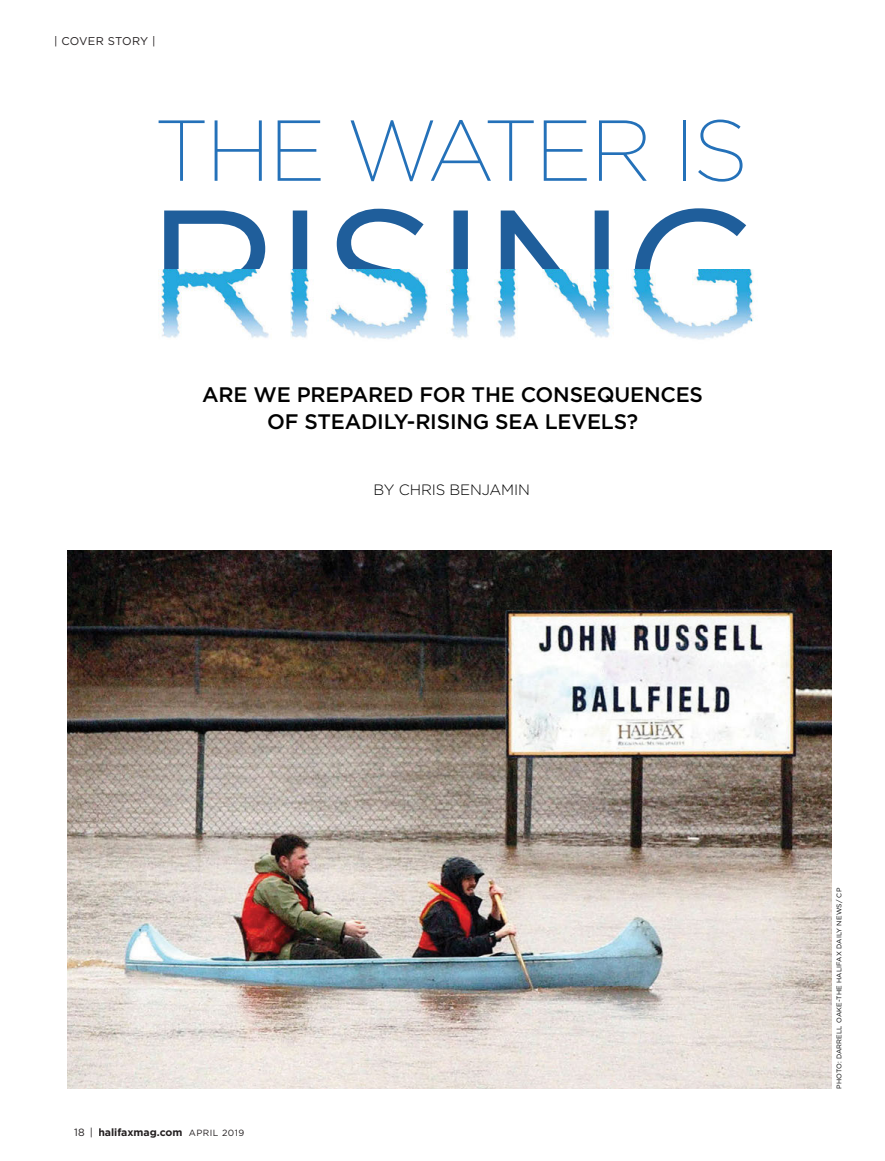
<style>
.page{position:relative;width:885px;height:1161px;background:#fff}
.page>*{position:absolute;margin:0;border:0;box-sizing:border-box;transform-origin:0 0}
.t1{font:200 86.25px "Gotham HTF";letter-spacing:-.025em;color:#2471b9}
.t2{font:500 21px/27px "Gotham HTF";letter-spacing:-.01em;color:#000;text-align:center}
.t3{font:300 15px "Gotham HTF";letter-spacing:-.01em;color:#000}
.t4{font:11.25px "Gotham";letter-spacing:.01em;color:#231f20}
.t5{font:700 10.5px "Gotham HTF";color:#231f20}
.t6{font:6.75px "Gotham HTF";letter-spacing:.025em;color:#000}
.s1{font-weight:400}
.s2{font-weight:400;font-size:9px}
</style>
<div class="page">
<img style="left:68px;top:550px;width:763px;height:539px">
<svg style="left:164px;top:208px;width:583px;height:61px"></svg>
<img style="left:158px;top:269px;width:596px;height:71px">
<p class="t4" style="left:54px;top:34px;width:103px">| COVER STORY |</p>
<h1 class="t1" style="left:155px;top:104px;width:594px">THE WATER IS</h1>
<p class="t2" style="left:202px;top:380px;width:502px">ARE WE PREPARED FOR THE CONSEQUENCES<br>OF STEADILY-RISING SEA LEVELS?</p>
<p class="t3" style="left:373px;top:482px;width:158px">BY CHRIS BENJAMIN</p>
<p class="t5" style="left:74px;top:1126px;width:171px"><span class="s1">18 |</span> halifaxmag.com <span class="s2">APRIL 2019</span></p>
<p class="t6" style="left:835px;top:1089px;width:203px;rotate:-90deg">PHOTO: DARRELL OAKE-THE HALIFAX DAILY NEWS/ CP</p>
</div>
